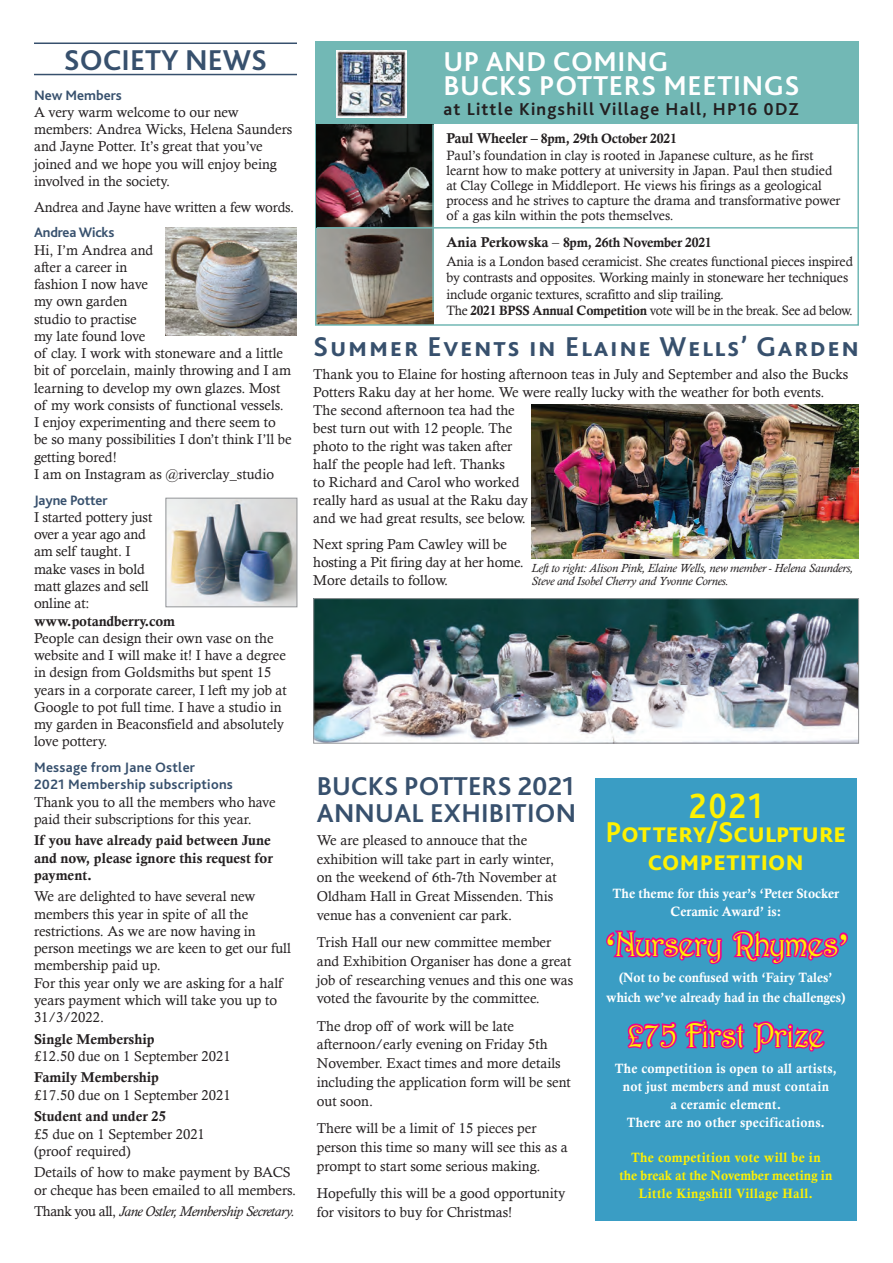
<style>
.page{position:relative;width:893px;height:1263px;background:#fff}
.page>*{position:absolute;margin:0;border:0;box-sizing:border-box;transform-origin:0 0}
.t1{font:700 36.9px "Bliss 2";color:#fff101;scale:.88 1}
.t2{font:31.5px "Hermosa Opti";letter-spacing:.01em;color:#fff101;scale:.96 1}
.t3{font:700 30px "Bliss 2";letter-spacing:-.01em;color:#fff101}
.t4{font:700 30px "Bliss 2";color:#37506d}
.t5{font:700 28.5px "Bliss 2";letter-spacing:.06em;color:#37506d}
.t6{font:700 28.5px/24px "Bliss 2";letter-spacing:.02em;color:#fff}
.t7{font:700 27px/27px "Bliss 2";letter-spacing:.01em;color:#37506d}
.t8{font:700 18px "Bliss 2";letter-spacing:.065em;color:#231f20}
.t9{font:14.25px/17.2px "Calisto";color:#231f20}
.t10{font:14.25px/17.2px "Calis MT Bol";color:#231f20}
.t11{font:italic 14.25px "Calisto";letter-spacing:-.03em;color:#231f20}
.t12{font:13.5px/15px "Calisto";letter-spacing:-.005em;color:#231f20}
.t13{font:13.5px/18px "Calis MT Bol";letter-spacing:.02em;color:#fff;text-align:center;scale:.96 1}
.t14{font:13.5px/18px "Calis MT Bol";letter-spacing:.03em;color:#fff101;text-align:center;scale:.96 1}
.t15{font:13.5px/19.5px "Calis MT Bol";letter-spacing:-.005em;color:#fff;text-align:center;scale:.96 1}
.t16{font:13.5px "Calis MT Bol";letter-spacing:-.02em;color:#231f20}
.t17{font:13.5px/18px "Calis MT Bol";color:#fff;text-align:center}
.t18{font:italic 12px/13.5px "Calisto";letter-spacing:-.01em;color:#231f20}
.s1{font-family:"Bliss 2";font-weight:700;color:#37506d}
.s2{font-family:"Calis MT Bol"}
.s3{font-style:normal}
.s4{font-size:14.25px}
.s5{font-family:"Calisto";font-size:14.25px}
.s6{font-family:"Times";font-weight:700}
</style>
<div class="page">
<img style="left:315px;top:600px;width:542px;height:141px">
<div style="left:313px;top:598px;width:546px;height:145px;border:1px solid #939598"></div>
<img style="left:531px;top:404px;width:328px;height:155px">
<hr style="left:34px;top:43px;width:263px;height:1px;background:#37506d">
<hr style="left:34px;top:74px;width:263px;height:1px;background:#37506d">
<div style="left:595px;top:778px;width:262px;height:442px;background:#3a9dc4"></div>
<svg style="left:606px;top:930px;width:242px;height:35px"></svg>
<svg style="left:627px;top:1019px;width:198px;height:35px"></svg>
<img style="left:318px;top:229px;width:116px;height:94px">
<img style="left:166px;top:227px;width:131px;height:109px">
<img style="left:167px;top:500px;width:128px;height:105px">
<div style="left:165px;top:498px;width:132px;height:109px;border:1px solid #939598"></div>
<div style="left:316px;top:41px;width:543px;height:83px;background:#72b8b5"></div>
<img style="left:336px;top:50px;width:70px;height:67px">
<img style="left:316px;top:124px;width:116px;height:103px">
<hr style="left:317px;top:227px;width:542px;height:2px;background:#72b8b5">
<hr style="left:432px;top:124px;width:2px;height:188px;background:#72b8b5">
<p class="t4" style="left:64px;top:41px;width:205px">SOCIETY NEWS</p>
<p class="t9" style="left:34px;top:86px;width:260px"><span class="s1">New Members<br></span>A very warm welcome to our new members: Andrea Wicks, Helena Saunders and Jayne Potter. It’s great that you’ve joined and we hope you will enjoy being involved in the society.</p>
<p class="t9" style="left:34px;top:198px;width:262px">Andrea and Jayne have written a few words.</p>
<p class="t9" style="left:34px;top:224px;width:259px"><span class="s1">Andrea Wicks<br></span>Hi, I’m Andrea and<br>after a career in<br>fashion I now have<br>my own garden<br>studio to practise<br>my late found love<br>of clay. I work with stoneware and a little bit of porcelain, mainly throwing and I am learning to develop my own glazes. Most of my work consists of functional vessels.<br>I enjoy experimenting and there seem to be so many possibilities I don’t think I’ll be getting bored!</p>
<p class="t9" style="left:34px;top:465px;width:242px">I am on Instagram as @riverclay_studio</p>
<p class="t9" style="left:34px;top:491px;width:254px"><span class="s1">Jayne Potter<br></span>I started pottery just<br>over a year ago and<br>am self taught. I<br>make vases in bold<br>matt glazes and sell<br>online at:<br><span class="s2">www.potandberry.com<br></span>People can design their own vase on the website and I will make it! I have a degree in design from Goldsmiths but spent 15 years in a corporate career, I left my job at<br>Google to pot full time. I have a studio in my garden in Beaconsfield and absolutely love pottery.</p>
<p class="t9" style="left:34px;top:758px;width:243px"><span class="s1">Message from Jane Ostler<br>2021 Membership subscriptions </span>Thank you to all the members who have paid their subscriptions for this year.</p>
<p class="t10" style="left:34px;top:832px;width:240px">If you have already paid between June and now, please ignore this request for payment.</p>
<p class="t9" style="left:34px;top:888px;width:258px">We are delighted to have several new members this year in spite of all the restrictions. As we are now having in person meetings we are keen to get our full membership paid up.</p>
<p class="t9" style="left:34px;top:974px;width:250px">For this year only we are asking for a half years payment which will take you up to<br>31/3/2022.</p>
<p class="t9" style="left:34px;top:1030px;width:198px"><span class="s2">Single Membership<br></span>£12.50 due on 1 September 2021</p>
<p class="t9" style="left:34px;top:1069px;width:198px"><span class="s2">Family Membership<br></span>£17.50 due on 1 September 2021</p>
<p class="t9" style="left:34px;top:1107px;width:172px"><span class="s2">Student and under 25<br></span>£5 due on 1 September 2021 (proof required)</p>
<p class="t9" style="left:34px;top:1163px;width:264px">Details of how to make payment by BACS or cheque has been emailed to all members.</p>
<p class="t11" style="left:34px;top:1203px;width:262px"><span class="s3">Thank you all,</span> Jane Ostler, Membership Secretary.</p>
<p class="t6" style="left:443px;top:49px;width:358px">UP AND COMING<br>BUCKS POTTERS MEETINGS</p>
<p class="t8" style="left:443px;top:98px;width:357px">at Little Kingshill Village Hall, HP16 0DZ</p>
<p class="t16" style="left:446px;top:131px;width:232px"><span class="s4">Paul Wheeler –</span> 8pm, 29th October 2021</p>
<p class="t12" style="left:446px;top:148px;width:396px">Paul’s foundation in clay is rooted in Japanese culture, as he first learnt how to make pottery at university in Japan. Paul then studied at Clay College in Middleport. He views his firings as a geological process and he strives to capture the drama and transformative power of a gas kiln within the pots themselves.</p>
<p class="t16" style="left:446px;top:235px;width:267px"><span class="s4">Ania Perkowska</span> <span class="s5">–</span> 8pm, 26th November 2021</p>
<p class="t12" style="left:446px;top:253px;width:408px;line-height:16.5px">Ania is a London based ceramicist. She creates functional pieces inspired by contrasts and opposites. Working mainly in stoneware her techniques include organic textures, scrafitto and slip trailing.<br>The <span class="s2">2021 BPSS Annual Competition</span> vote will be in the break. See ad below.</p>
<p class="t5" style="left:313px;top:329px;width:547px">Summer Events in Elaine Wells’ Garden</p>
<p class="t9" style="left:313px;top:364px;width:536px;line-height:18px">Thank you to Elaine for hosting afternoon teas in July and September and also the Bucks Potters Raku day at her home. We were really lucky with the weather for both events.<br>The second afternoon tea had the<br>best turn out with 12 people. The<br>photo to the right was taken after<br>half the people had left. Thanks<br>to Richard and Carol who worked<br>really hard as usual at the Raku day<br>and we had great results, see below.</p>
<p class="t9" style="left:313px;top:535px;width:212px;line-height:18px">Next spring Pam Cawley will be hosting a Pit firing day at her home.<br>More details to follow.</p>
<p class="t18" style="left:531px;top:561px;width:323px">Left to right: Alison Pink, Elaine Wells, new member - Helena Saunders,<br>Steve and Isobel Cherry and Yvonne Cornes.</p>
<p class="t7" style="left:317px;top:772px;width:261px">BUCKS POTTERS 2021<br>ANNUAL EXHIBITION</p>
<p class="t9" style="left:317px;top:830px;width:241px;line-height:18.8px">We are pleased to annouce that the exhibition will take part in early winter, on the weekend of 6th-7th November at Oldham Hall in Great Missenden. This venue has a convenient car park.</p>
<p class="t9" style="left:317px;top:933px;width:258px;line-height:18.8px">Trish Hall our new committee member and Exhibition Organiser has done a great job of researching venues and this one was voted the favourite by the committee.</p>
<p class="t9" style="left:317px;top:1016px;width:256px;line-height:18.8px">The drop off of work will be late afternoon/early evening on Friday 5th<br>November. Exact times and more details including the application form will be sent out soon.</p>
<p class="t9" style="left:317px;top:1118px;width:252px;line-height:18.8px">There will be a limit of 15 pieces per person this time so many will see this as a prompt to start some serious making.</p>
<p class="t9" style="left:317px;top:1183px;width:250px;line-height:18.8px">Hopefully this will be a good opportunity for visitors to buy for Christmas!</p>
<p class="t1" style="left:689px;top:783px;width:85px">2021</p>
<p class="t3" style="left:605px;top:813px;width:242px">Pottery/Sculpture</p>
<p class="t3" style="left:648px;top:842px;width:158px">competition</p>
<p class="t17" style="left:613px;top:885px;width:228px">The theme for this year’s ‘Peter Stocker<br>Ceramic Award’ is:</p>
<p class="t2" style="left:605px;top:924px;width:255px"><span class="s6">‘</span>Nursery Rhymes<span class="s6">’</span></p>
<p class="t15" style="left:606px;top:968px;width:251px">(Not to be confused with ‘Fairy Tales’ which we’ve already had in the challenges)</p>
<p class="t2" style="left:628px;top:1015px;width:206px">£75 First Prize</p>
<p class="t13" style="left:615px;top:1059px;width:233px">The competition is open to all artists, not just members and must contain<br>a ceramic element.<br>There are no other specifications.</p>
<p class="t14" style="left:619px;top:1148px;width:223px">The competition vote will be in<br>the break at the November meeting in<br>Little Kingshill Village Hall.</p>
</div>
